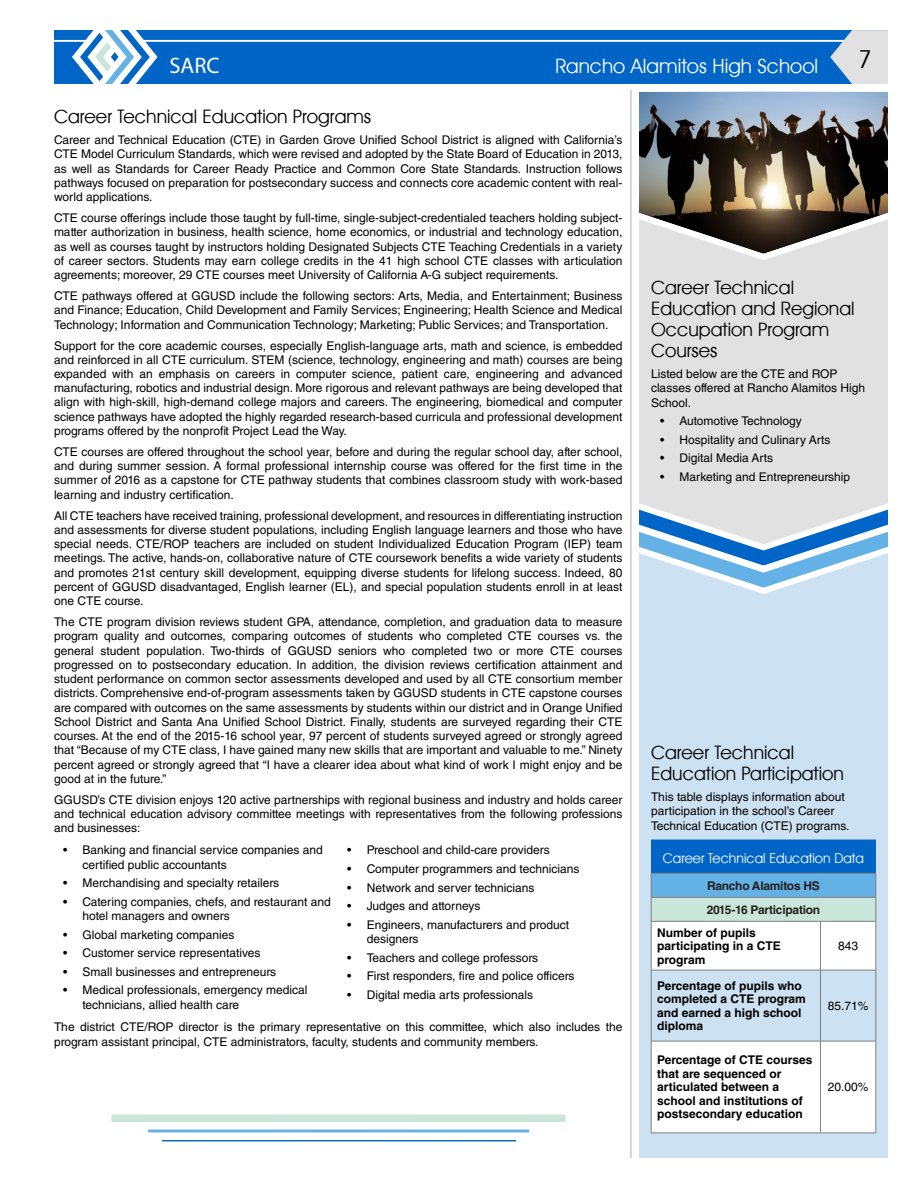
<style>
.page{position:relative;width:918px;height:1188px;background:#fff}
.page>*{position:absolute;margin:0;border:0;box-sizing:border-box;transform-origin:0 0}
.t1{font:30px "Avant Garde T.";color:#010101}
.t2{font:24px "Avant Garde T.";color:#fff}
.t3{font:22.5px/21px "Avant Garde T.";color:#010101}
.t4{font:22.5px "Myriad Pro";color:#fff}
.t5{font:16.5px "Avant Garde T.";color:#fff}
.t6{font:12px/14.2px "Helvetica LT Std";color:#010101;text-align:justify}
.t7{font:700 12px/13.5px "Helvetica LT Std";color:#010101}
.t8{font:700 12px/24px "Helvetica LT Std";letter-spacing:-.02em;color:#231f20}
</style>
<div class="page">
<div style="left:639px;top:90px;width:249px;height:1068px;background:#cce1f2"></div>
<hr style="left:630px;top:90px;width:2px;height:1068px;background:#c8c8c8">
<div style="left:54px;top:30px;width:776px;height:54px;background:#0065c6"></div>
<hr style="left:54px;top:40px;width:834px;height:2px;background:#fff">
<svg style="left:830px;top:30px;width:58px;height:53px;background:#b8cadc"></svg>
<svg style="left:67px;top:30px;width:95px;height:54px"></svg>
<div style="left:631px;top:265px;width:257px;height:232px;background:#e1e1e1"></div>
<div style="left:652px;top:922px;width:224px;height:211px;background:#fff"></div>
<svg style="left:652px;top:971px;width:224px;height:70px"></svg>
<svg style="left:651px;top:840px;width:226px;height:81px;background:#589fd1"></svg>
<hr style="left:651px;top:922px;width:1px;height:48px;background:#808080">
<hr style="left:651px;top:921px;width:169px;height:1px;background:#808080">
<hr style="left:820px;top:922px;width:1px;height:48px;background:#808080">
<hr style="left:820px;top:921px;width:56px;height:1px;background:#808080">
<hr style="left:876px;top:922px;width:1px;height:48px;background:#808080">
<hr style="left:651px;top:970px;width:1px;height:71px;background:#808080">
<hr style="left:651px;top:970px;width:169px;height:1px;background:#808080">
<hr style="left:820px;top:970px;width:1px;height:71px;background:#808080">
<hr style="left:820px;top:970px;width:56px;height:1px;background:#808080">
<hr style="left:876px;top:970px;width:1px;height:71px;background:#808080">
<hr style="left:651px;top:1041px;width:1px;height:92px;background:#808080">
<hr style="left:651px;top:1041px;width:169px;height:1px;background:#808080">
<hr style="left:651px;top:1133px;width:169px;height:1px;background:#808080">
<hr style="left:820px;top:1041px;width:1px;height:92px;background:#808080">
<hr style="left:820px;top:1041px;width:56px;height:1px;background:#808080">
<hr style="left:876px;top:1041px;width:1px;height:92px;background:#808080">
<hr style="left:820px;top:1133px;width:56px;height:1px;background:#808080">
<svg style="left:111px;top:1114px;width:455px;height:28px"></svg>
<img style="left:630px;top:83px;width:258px;height:182px">
<svg style="left:631px;top:497px;width:257px;height:101px"></svg>
<h3 class="t4" style="left:170px;top:51px;width:52px">SARC</h3>
<h2 class="t2" style="left:555px;top:53px;width:264px">Rancho Alamitos High School</h2>
<h1 class="t1" style="left:858px;top:44px;width:16px">7</h1>
<h3 class="t3" style="left:54px;top:106px;width:319px">Career Technical Education Programs</h3>
<p class="t6" style="left:54px;top:133px;width:570px">Career and Technical Education (CTE) in Garden Grove Unified School District is aligned with California’s CTE Model Curriculum Standards, which were revised and adopted by the State Board of Education in 2013, as well as Standards for Career Ready Practice and Common Core State Standards. Instruction follows pathways focused on preparation for postsecondary success and connects core academic content with real&shy;world applications.</p>
<p class="t6" style="left:54px;top:211px;width:570px">CTE course offerings include those taught by full-time, single-subject-credentialed teachers holding subject&shy;matter authorization in business, health science, home economics, or industrial and technology education, as well as courses taught by instructors holding Designated Subjects CTE Teaching Credentials in a variety of career sectors. Students may earn college credits in the 41 high school CTE classes with articulation agreements; moreover, 29 CTE courses meet University of California A-G subject requirements.</p>
<p class="t6" style="left:54px;top:289px;width:570px">CTE pathways offered at GGUSD include the following sectors: Arts, Media, and Entertainment; Business and Finance; Education, Child Development and Family Services; Engineering; Health Science and Medical Technology; Information and Communication Technology; Marketing; Public Services; and Transportation.</p>
<p class="t6" style="left:54px;top:338px;width:570px">Support for the core academic courses, especially English-language arts, math and science, is embedded and reinforced in all CTE curriculum. STEM (science, technology, engineering and math) courses are being expanded with an emphasis on careers in computer science, patient care, engineering and advanced manufacturing, robotics and industrial design. More rigorous and relevant pathways are being developed that align with high-skill, high-demand college majors and careers. The engineering, biomedical and computer science pathways have adopted the highly regarded research-based curricula and professional development programs offered by the nonprofit Project Lead the Way.</p>
<p class="t6" style="left:54px;top:445px;width:570px">CTE courses are offered throughout the school year, before and during the regular school day, after school, and during summer session. A formal professional internship course was offered for the first time in the summer of 2016 as a capstone for CTE pathway students that combines classroom study with work-based learning and industry certification.</p>
<p class="t6" style="left:54px;top:508px;width:570px">All CTE teachers have received training, professional development, and resources in differentiating instruction and assessments for diverse student populations, including English language learners and those who have special needs. CTE/ROP teachers are included on student Individualized Education Program (IEP) team meetings. The active, hands-on, collaborative nature of CTE coursework benefits a wide variety of students and promotes 21st century skill development, equipping diverse students for lifelong success. Indeed, 80 percent of GGUSD disadvantaged, English learner (EL), and special population students enroll in at least one CTE course.</p>
<p class="t6" style="left:54px;top:615px;width:570px">The CTE program division reviews student GPA, attendance, completion, and graduation data to measure program quality and outcomes, comparing outcomes of students who completed CTE courses vs. the general student population. Two-thirds of GGUSD seniors who completed two or more CTE courses progressed on to postsecondary education. In addition, the division reviews certification attainment and student performance on common sector assessments developed and used by all CTE consortium member districts. Comprehensive end-of-program assessments taken by GGUSD students in CTE capstone courses are compared with outcomes on the same assessments by students within our district and in Orange Unified School District and Santa Ana Unified School District. Finally, students are surveyed regarding their CTE courses. At the end of the 2015-16 school year, 97 percent of students surveyed agreed or strongly agreed that “Because of my CTE class, I have gained many new skills that are important and valuable to me.” Ninety percent agreed or strongly agreed that “I have a clearer idea about what kind of work I might enjoy and be good at in the future.”</p>
<p class="t6" style="left:54px;top:792px;width:570px">GGUSD’s CTE division enjoys 120 active partnerships with regional business and industry and holds career and technical education advisory committee meetings with representatives from the following professions and businesses:</p>
<p class="t6" style="left:82px;top:843px;width:242px;text-indent:-20px">• Banking and financial service companies and certified public accountants</p>
<p class="t6" style="left:63px;top:876px;width:218px">• Merchandising and specialty retailers</p>
<p class="t6" style="left:82px;top:894px;width:250px;text-indent:-20px">• Catering companies, chefs, and restaurant and hotel managers and owners</p>
<p class="t6" style="left:63px;top:927px;width:173px">• Global marketing companies</p>
<p class="t6" style="left:63px;top:946px;width:199px">• Customer service representatives</p>
<p class="t6" style="left:63px;top:964px;width:215px">• Small businesses and entrepreneurs</p>
<p class="t6" style="left:82px;top:983px;width:226px;text-indent:-20px">• Medical professionals, emergency medical technicians, allied health care</p>
<p class="t6" style="left:347px;top:843px;width:204px">• Preschool and child-care providers</p>
<p class="t6" style="left:347px;top:862px;width:234px">• Computer programmers and technicians</p>
<p class="t6" style="left:347px;top:880px;width:189px">• Network and server technicians</p>
<p class="t6" style="left:347px;top:899px;width:135px">• Judges and attorneys</p>
<p class="t6" style="left:367px;top:917px;width:204px;text-indent:-20px">• Engineers, manufacturers and product designers</p>
<p class="t6" style="left:347px;top:950px;width:193px">• Teachers and college professors</p>
<p class="t6" style="left:347px;top:969px;width:229px">• First responders, fire and police officers</p>
<p class="t6" style="left:347px;top:987px;width:187px">• Digital media arts professionals</p>
<p class="t6" style="left:54px;top:1020px;width:570px">The district CTE/ROP director is the primary representative on this committee, which also includes the program assistant principal, CTE administrators, faculty, students and community members.</p>
<h3 class="t3" style="left:651px;top:277px;width:205px">Career Technical<br>Education and Regional<br>Occupation Program<br>Courses</h3>
<p class="t6" style="left:651px;top:367px;width:216px;text-align:left">Listed below are the CTE and ROP classes offered at Rancho Alamitos High<br>School.</p>
<p class="t6" style="left:660px;top:414px;width:143px">• Automotive Technology</p>
<p class="t6" style="left:660px;top:432px;width:172px">• Hospitality and Culinary Arts</p>
<p class="t6" style="left:660px;top:451px;width:115px">• Digital Media Arts</p>
<p class="t6" style="left:660px;top:469px;width:192px">• Marketing and Entrepreneurship</p>
<h3 class="t3" style="left:651px;top:742px;width:195px">Career Technical<br>Education Participation</h3>
<p class="t6" style="left:651px;top:790px;width:200px;text-align:left">This table displays information about participation in the school’s Career<br>Technical Education (CTE) programs.</p>
<h3 class="t5" style="left:663px;top:850px;width:203px">Career Technical Education Data</h3>
<p class="t8" style="left:707px;top:873px;width:115px">Rancho Alamitos HS<br>2015-16 Participation</p>
<p class="t7" style="left:657px;top:925px;width:125px">Number of pupils participating in a CTE program</p>
<p class="t6" style="left:838px;top:939px;width:22px">843</p>
<p class="t7" style="left:657px;top:978px;width:150px">Percentage of pupils who completed a CTE program and earned a high school diploma</p>
<p class="t7" style="left:657px;top:1053px;width:157px">Percentage of CTE courses that are sequenced or articulated between a school and institutions of postsecondary education</p>
<p class="t6" style="left:828px;top:999px;width:42px">85.71%</p>
<p class="t6" style="left:828px;top:1080px;width:42px">20.00%</p>
</div>
